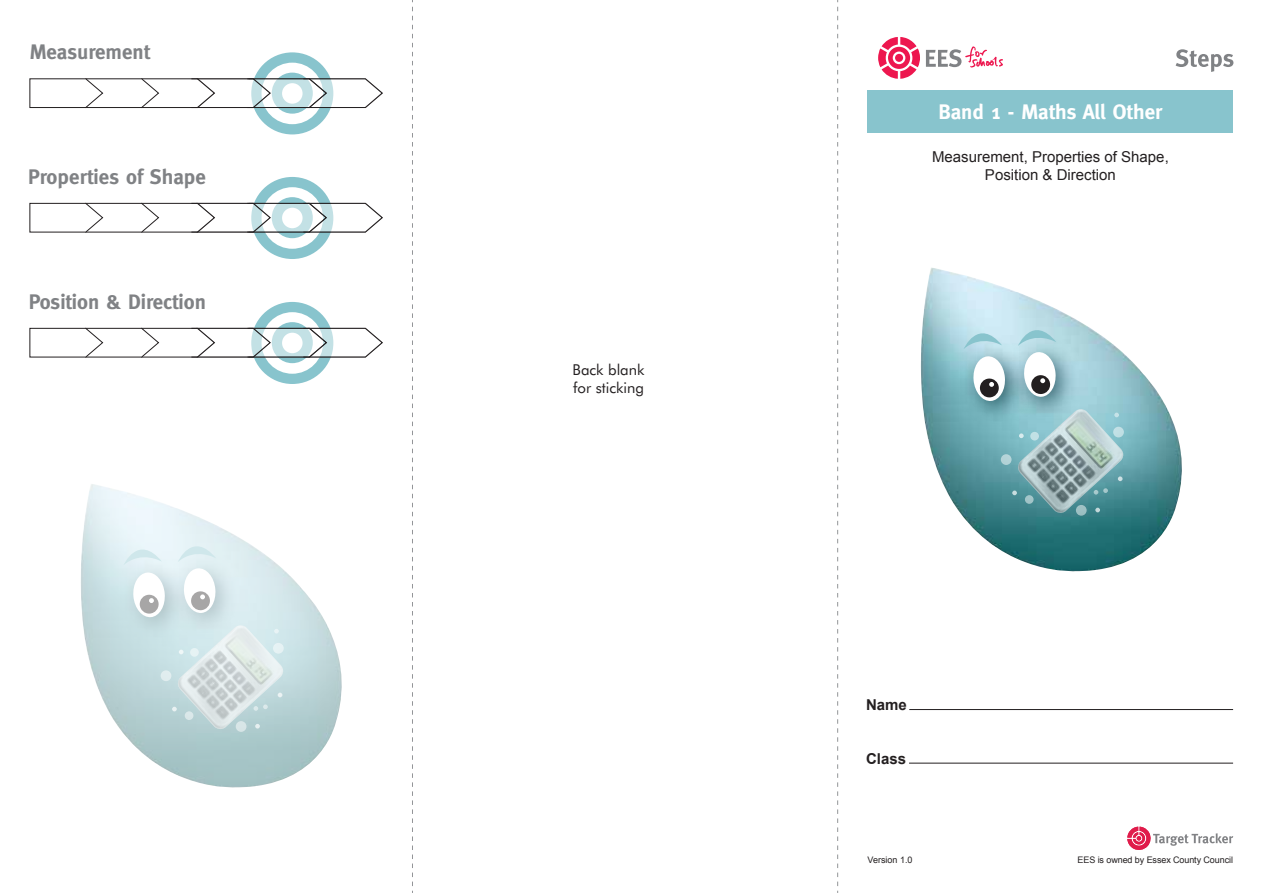
<style>
.page{position:relative;width:1263px;height:893px;background:#fff}
.page>*{position:absolute;margin:0;border:0;box-sizing:border-box;transform-origin:0 0}
.t1{font:700 21px "Meta";color:#808285}
.t2{font:700 21px "Meta";color:#fff}
.t3{font:15px/18px "Arial";color:#231f20;text-align:center}
.t4{font:15px/18px "Futura BT";color:#231f20}
.t5{font:700 15px "Arial";color:#231f20}
.t6{font:9px "Arial";letter-spacing:-.01em;color:#231f20}
</style>
<div class="page">
<svg style="left:412px;top:0;width:1px;height:893px"></svg>
<svg style="left:837px;top:0;width:1px;height:893px"></svg>
<img style="left:920px;top:267px;width:262px;height:305px">
<img style="left:951px;top:334px;width:67px;height:99px">
<img style="left:1002px;top:330px;width:86px;height:99px">
<svg style="left:972px;top:356px;width:34px;height:46px"></svg>
<svg style="left:963px;top:316px;width:39px;height:33px"></svg>
<svg style="left:1018px;top:313px;width:38px;height:84px"></svg>
<img style="left:1018px;top:409px;width:105px;height:104px">
<div style="left:1113px;top:427px;width:11px;height:10px;background:#c1dfe4;border-radius:50%"></div>
<div style="left:1001px;top:454px;width:10px;height:11px;background:#b3d3d7;border-radius:50%"></div>
<div style="left:1076px;top:505px;width:11px;height:11px;background:#9ec0c4;border-radius:50%"></div>
<svg style="left:1012px;top:491px;width:5px;height:4px"></svg>
<svg style="left:1114px;top:413px;width:5px;height:4px"></svg>
<div style="left:1025px;top:495px;width:8px;height:9px;background:#a2c4c8;border-radius:50%"></div>
<div style="left:1030px;top:432px;width:9px;height:8px;background:#c1e1e5;border-radius:50%"></div>
<svg style="left:1019px;top:433px;width:5px;height:5px"></svg>
<svg style="left:1095px;top:508px;width:5px;height:4px"></svg>
<svg style="left:1118px;top:476px;width:4px;height:5px"></svg>
<svg style="left:1094px;top:488px;width:14px;height:7px"></svg>
<img style="left:81px;top:484px;width:261px;height:304px">
<img style="left:111px;top:551px;width:66px;height:99px">
<img style="left:162px;top:546px;width:86px;height:99px">
<svg style="left:132px;top:572px;width:34px;height:46px"></svg>
<svg style="left:183px;top:568px;width:33px;height:46px"></svg>
<svg style="left:123px;top:532px;width:39px;height:33px"></svg>
<svg style="left:178px;top:529px;width:38px;height:33px"></svg>
<img style="left:177px;top:625px;width:106px;height:104px">
<div style="left:273px;top:643px;width:11px;height:11px;background:#e6f2f4;border-radius:50%"></div>
<div style="left:161px;top:670px;width:10px;height:11px;background:#e0edef;border-radius:50%"></div>
<div style="left:236px;top:721px;width:10px;height:11px;background:#d8e6e7;border-radius:50%"></div>
<svg style="left:172px;top:707px;width:5px;height:4px"></svg>
<svg style="left:274px;top:629px;width:5px;height:4px"></svg>
<div style="left:185px;top:711px;width:8px;height:9px;background:#dae7e9;border-radius:50%"></div>
<div style="left:190px;top:648px;width:9px;height:9px;background:#e6f3f4;border-radius:50%"></div>
<svg style="left:179px;top:650px;width:5px;height:4px"></svg>
<svg style="left:255px;top:724px;width:5px;height:5px"></svg>
<svg style="left:278px;top:693px;width:4px;height:4px"></svg>
<svg style="left:253px;top:704px;width:15px;height:7px"></svg>
<div style="left:251px;top:52px;width:82px;height:82px;background:#88c4cd;border-radius:50%"></div>
<div style="left:262px;top:63px;width:61px;height:61px;background:#fff;border-radius:50%"></div>
<div style="left:272px;top:73px;width:41px;height:41px;background:#88c4cd;border-radius:50%"></div>
<svg style="left:29px;top:78px;width:354px;height:31px"></svg>
<div style="left:251px;top:177px;width:82px;height:82px;background:#88c4cd;border-radius:50%"></div>
<div style="left:262px;top:187px;width:61px;height:62px;background:#fff;border-radius:50%"></div>
<svg style="left:272px;top:197px;width:41px;height:41px"></svg>
<svg style="left:29px;top:203px;width:354px;height:30px"></svg>
<div style="left:251px;top:302px;width:82px;height:82px;background:#88c4cd;border-radius:50%"></div>
<div style="left:262px;top:312px;width:61px;height:62px;background:#fff;border-radius:50%"></div>
<svg style="left:272px;top:322px;width:41px;height:41px"></svg>
<svg style="left:29px;top:328px;width:354px;height:30px"></svg>
<div style="left:867px;top:91px;width:366px;height:42px;background:#88c4cd"></div>
<hr style="left:909px;top:709px;width:324px;height:1px;background:#231f20">
<hr style="left:909px;top:763px;width:324px;height:1px;background:#231f20">
<svg style="left:1127px;top:827px;width:106px;height:23px"></svg>
<svg style="left:1175px;top:49px;width:58px;height:23px"></svg>
<svg style="left:878px;top:37px;width:42px;height:42px"></svg>
<svg style="left:926px;top:46px;width:77px;height:22px"></svg>
<h1 class="t1" style="left:30px;top:39px;width:122px">Measurement</h1>
<h1 class="t1" style="left:28px;top:165px;width:179px">Properties of Shape</h1>
<h1 class="t1" style="left:29px;top:289px;width:179px">Position &amp; Direction</h1>
<p class="t4" style="left:573px;top:361px;width:74px">Back blank for sticking</p>
<h1 class="t2" style="left:938px;top:99px;width:225px">Band 1 - Maths All Other</h1>
<p class="t3" style="left:932px;top:148px;width:238px">Measurement, Properties of Shape,<br>Position &amp; Direction</p>
<p class="t5" style="left:866px;top:695px;width:42px">Name</p>
<p class="t5" style="left:866px;top:749px;width:42px">Class</p>
<p class="t6" style="left:867px;top:854px;width:47px">Version 1.0</p>
<p class="t6" style="left:1077px;top:854px;width:157px">EES is owned by Essex County Council</p>
</div>
